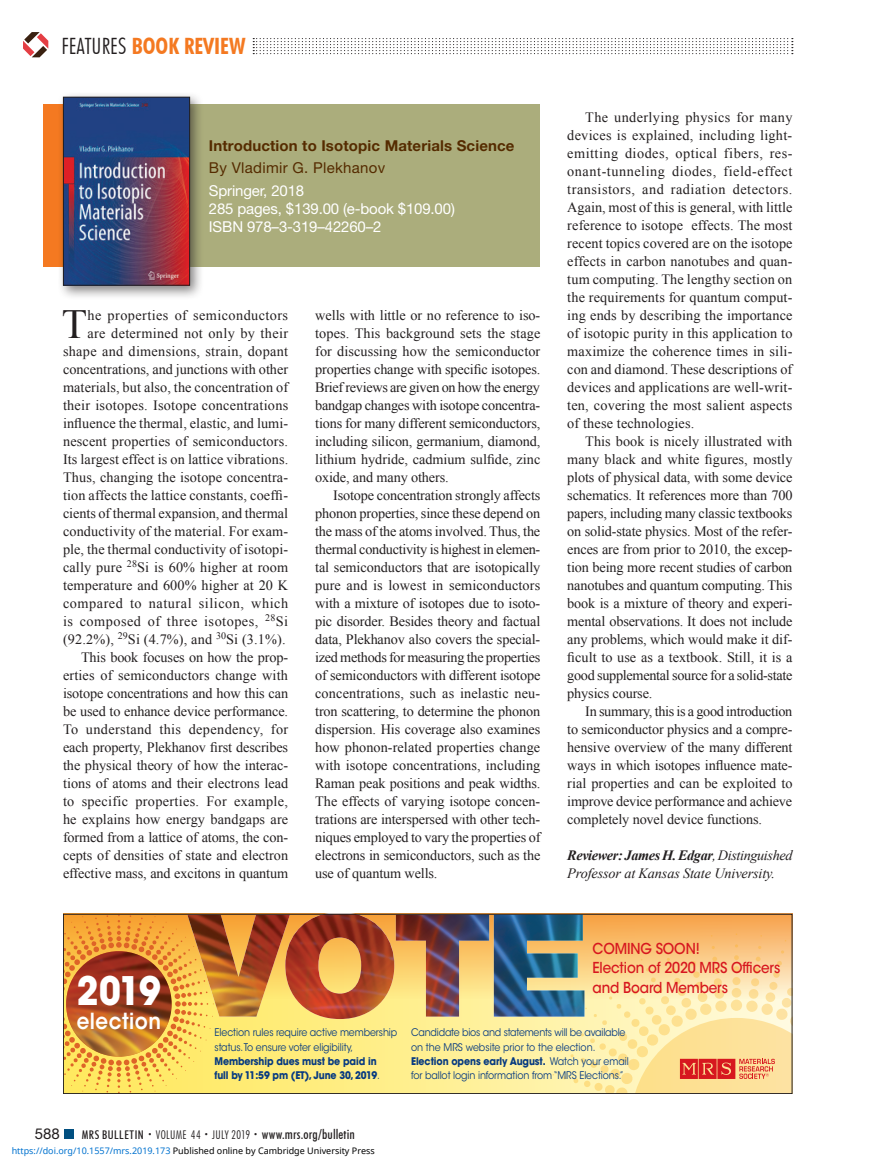
<style>
.page{position:relative;width:878px;height:1175px;background:#fff}
.page>*{position:absolute;margin:0;border:0;box-sizing:border-box;transform-origin:0 0}
.Drop_Cap{font:41.4px "Times New Roman";color:#231f20}
.t1{font:700 39px "ITC Avant Garde Std";color:#fff;scale:.9 1}
.t2{font:700 condensed 22.5px "Futura BT";color:#f47921}
.t3{font:600 22.05px "ITC Avant Garde Std";letter-spacing:.025em;color:#fff;scale:.9 1}
.t4{font:15px "Helvetica Neue LT Std";letter-spacing:-.01em;color:#fff}
.t5{font:500 15px/19.5px "ITC Avant Garde Std";letter-spacing:-.01em;color:#d7171f;scale:.9 1}
.t6{font:700 15px "Helvetica Neue LT Std";letter-spacing:.01em;color:#552b00}
.t7{font:15px "Helvetica Neue LT Std";letter-spacing:.02em;color:#552b00}
.t8{font:15px "Helvetica Neue LT Std";color:#231f20}
.Drop_Cap-2{font:14.25px/18px "Times New Roman";letter-spacing:.01em;color:#231f20;text-align:justify}
.Body_Text_9_5_x_12_F{font:14.25px/18px "Times New Roman";letter-spacing:-.01em;color:#231f20;text-align:justify}
.t9{font:italic 14.25px/18px "Times New Roman";letter-spacing:-.01em;color:#231f20}
.t10{font:500 condensed 13.5px "Futura BT";letter-spacing:.01em;color:#231f20}
.t11{font:10.5px/14.2px "ITC Avant Garde Std";letter-spacing:-.01em;color:#073a81;scale:.9 1}
.t12{font:9px "Noto Sans";color:#000}
.s1{font-weight:300;color:#231f20}
.s2{font-weight:700}
.s3{font-size:12px}
.s4{font-weight:300;font-size:7.5px}
.s5{font-weight:300;font-size:12px}
.s6{color:#0172cf}
</style>
<div class="page">
<svg style="left:23px;top:32px;width:25px;height:25px"></svg>
<svg style="left:253px;top:38px;width:539px;height:16px"></svg>
<div style="left:64px;top:1129px;width:9px;height:9px;background:#014f80"></div>
<div style="left:43px;top:104px;width:90px;height:162px;background:#f47921"></div>
<div style="left:109px;top:104px;width:431px;height:162px;background:#abad7c"></div>
<div style="left:57px;top:91px;width:148px;height:209px;background:#231f20;opacity:.55"></div>
<img style="left:65px;top:99px;width:123px;height:185px">
<div style="left:63px;top:97px;width:127px;height:189px;border:1px solid #231f20"></div>
<svg style="left:214px;top:1019px;width:346px;height:73px"></svg>
<svg style="left:584px;top:916px;width:206px;height:17px;fill:#f8aa54"></svg>
<svg style="left:65px;top:916px;width:149px;height:176px"></svg>
<img style="left:187px;top:916px;width:397px;height:103px">
<svg style="left:560px;top:933px;width:233px;height:161px"></svg>
<div style="left:63px;top:914px;width:729px;height:180px;border:1px solid #231f20"></div>
<p class="t2" style="left:62px;top:32px;width:186px"><span class="s1">FEATURES</span> BOOK REVIEW</p>
<p class="t6" style="left:209px;top:136px;width:307px">Introduction to Isotopic Materials Science</p>
<p class="t7" style="left:209px;top:159px;width:178px">By Vladimir G. Plekhanov</p>
<p class="t4" style="left:209px;top:181px;width:97px">Springer, 2018</p>
<p class="t4" style="left:209px;top:199px;width:247px">285 pages, $139.00 (e-book $109.00)</p>
<p class="t4" style="left:209px;top:217px;width:174px">ISBN 978–3-319–42260–2</p>
<p class="Drop_Cap-2" style="left:63px;top:306px;width:227px;text-align:right">he properties of semiconductors<br>are determined not only by their shape and dimensions, strain, dopant concentrations, and junctions with other materials, but also, the concentration of their isotopes. Isotope concentrations influence the thermal, elastic, and lumi&shy;nescent properties of semiconductors.<br>Its largest effect is on lattice vibrations.<br>Thus, changing the isotope concentra&shy;tion affects the lattice constants, coeffi&shy;cients of thermal expansion, and thermal conductivity of the material. For exam&shy;ple, the thermal conductivity of isotopi&shy;cally pure <sup>28</sup>Si is 60% higher at room temperature and 600% higher at 20 K compared to natural silicon, which is composed of three isotopes, <sup>28</sup>Si (92.2%), <sup>29</sup>Si (4.7%), and <sup>30</sup>Si (3.1%).</p>
<p class="Body_Text_9_5_x_12_F" style="left:63px;top:648px;width:227px;text-indent:18px">This book focuses on how the prop&shy;erties of semiconductors change with isotope concentrations and how this can be used to enhance device performance.<br>To understand this dependency, for each property, Plekhanov first describes the physical theory of how the interac&shy;tions of atoms and their electrons lead to specific properties. For example, he explains how energy bandgaps are formed from a lattice of atoms, the con&shy;cepts of densities of state and electron effective mass, and excitons in quantum</p>
<p class="Drop_Cap" style="left:62px;top:296px;width:27px">T</p>
<p class="Drop_Cap-2" style="left:315px;top:306px;width:227px">wells with little or no reference to iso&shy;topes. This background sets the stage for discussing how the semiconductor properties change with specific isotopes.<br>Brief reviews are given on how the energy bandgap changes with isotope concentra&shy;tions for many different semiconductors, including silicon, germanium, diamond, lithium hydride, cadmium sulfide, zinc oxide, and many others.</p>
<p class="Drop_Cap-2" style="left:315px;top:486px;width:227px;text-indent:18px">Isotope concentration strongly affects phonon properties, since these depend on the mass of the atoms involved. Thus, the thermal conductivity is highest in elemen&shy;tal semiconductors that are isotopically pure and is lowest in semiconductors with a mixture of isotopes due to isoto&shy;pic disorder. Besides theory and factual data, Plekhanov also covers the special&shy;ized methods for measuring the properties of semiconductors with different isotope concentrations, such as inelastic neu&shy;tron scattering, to determine the phonon dispersion. His coverage also examines how phonon-related properties change with isotope concentrations, including Raman peak positions and peak widths.<br>The effects of varying isotope concen&shy;trations are interspersed with other tech&shy;niques employed to vary the properties of electrons in semiconductors, such as the use of quantum wells.</p>
<p class="Drop_Cap-2" style="left:567px;top:108px;width:227px;text-indent:18px">The underlying physics for many devices is explained, including light&shy;emitting diodes, optical fibers, res&shy;onant-tunneling diodes, field-effect transistors, and radiation detectors.<br>Again, most of this is general, with little reference to isotope effects. The most recent topics covered are on the isotope effects in carbon nanotubes and quan&shy;tum computing. The lengthy section on the requirements for quantum comput&shy;ing ends by describing the importance of isotopic purity in this application to maximize the coherence times in sili&shy;con and diamond. These descriptions of devices and applications are well-writ&shy;ten, covering the most salient aspects of these technologies.</p>
<p class="Drop_Cap-2" style="left:567px;top:432px;width:227px;text-indent:18px">This book is nicely illustrated with many black and white figures, mostly plots of physical data, with some device schematics. It references more than 700 papers, including many classic textbooks on solid-state physics. Most of the refer&shy;ences are from prior to 2010, the excep&shy;tion being more recent studies of carbon nanotubes and quantum computing. This book is a mixture of theory and experi&shy;mental observations. It does not include any problems, which would make it dif&shy;ficult to use as a textbook. Still, it is a good supplemental source for a solid-state physics course.</p>
<p class="Drop_Cap-2" style="left:567px;top:702px;width:227px;text-indent:18px">In summary, this is a good introduction to semiconductor physics and a compre&shy;hensive overview of the many different ways in which isotopes influence mate&shy;rial properties and can be exploited to improve device performance and achieve completely novel device functions.</p>
<p class="t9" style="left:567px;top:845px;width:227px"><span class="s2">Reviewer: James H. Edgar</span>, Distinguished<br>Professor at Kansas State University.</p>
<p class="t1" style="left:77px;top:965px;width:95px">2019</p>
<p class="t3" style="left:77px;top:1006px;width:95px">election</p>
<p class="t11" style="left:214px;top:1025px;width:205px">Election rules require active membership status.To ensure voter eligibility, <span class="s2">Membership dues must be paid in<br>full by 11:59 pm (ET), June 30, 2019</span>.</p>
<p class="t5" style="left:592px;top:938px;width:210px">COMING SOON!<br>Election of 2020 MRS Officers and Board Members</p>
<p class="t11" style="left:411px;top:1025px;width:243px">Candidate bios and statements will be available on the MRS website prior to the election.<br><span class="s2">Election opens early August.</span> Watch your email for ballot login information from “MRS Elections.”</p>
<p class="t8" style="left:35px;top:1124px;width:27px">588</p>
<p class="t10" style="left:82px;top:1125px;width:274px"><span class="s3">MRS BULLETIN</span> <span class="s4">•</span> <span class="s5">VOLUME 44</span> <span class="s4">•</span> <span class="s5">JULY 2019</span> <span class="s4">•</span> www.mrs.org/bulletin</p>
<p class="t12" style="left:12px;top:1143px;width:364px"><span class="s6">https://doi.org/10.1557/mrs.2019.173</span> Published online by Cambridge University Press</p>
</div>
